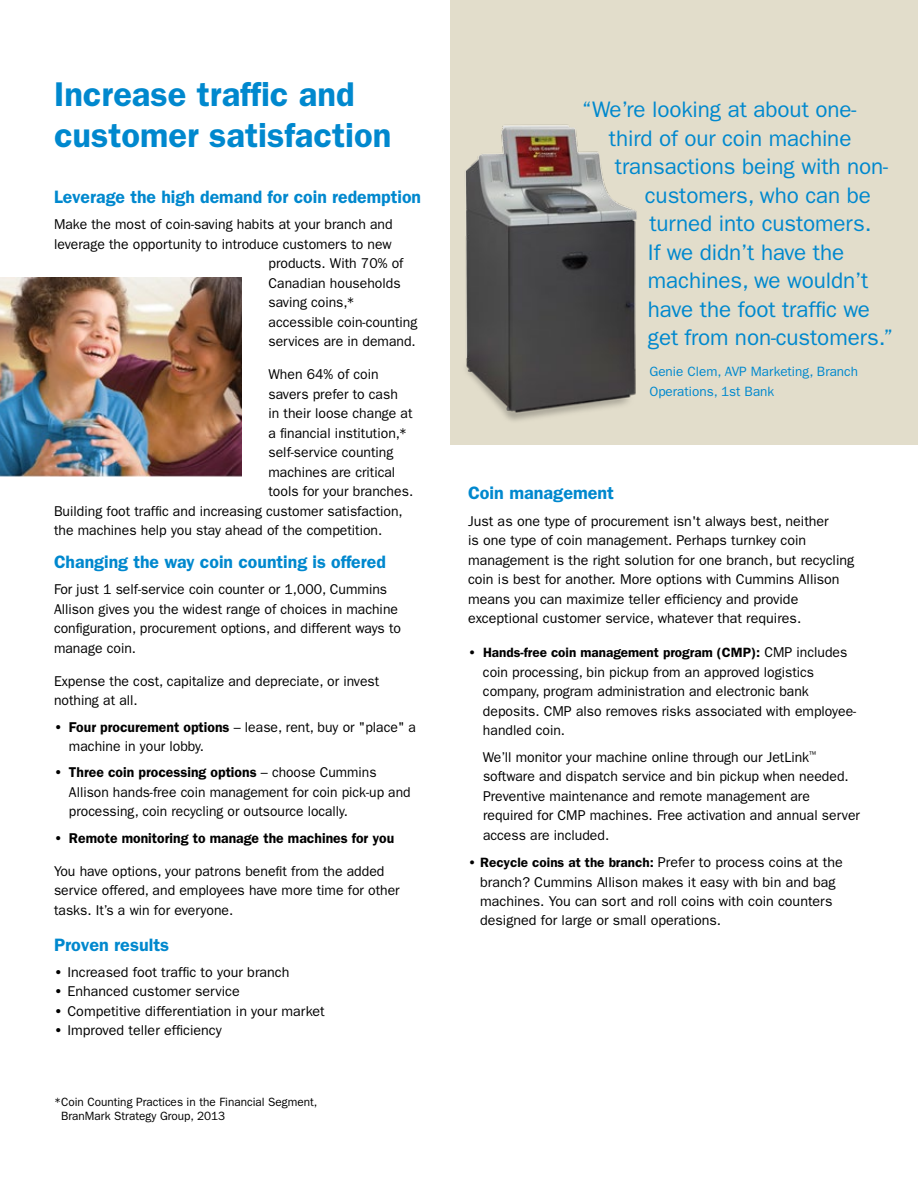
<style>
.page{position:relative;width:918px;height:1188px;background:#fff}
.page>*{position:absolute;margin:0;border:0;box-sizing:border-box;transform-origin:0 0}
.t1{font:600 34.5px/40.5px "ITC Franklin Gothic Std";color:#0088ce}
.t2{font:22.5px "ITC Franklin Gothic Std";letter-spacing:-.005em;color:#0088ce}
.t3{font:600 18px "ITC Franklin Gothic Std";color:#0088ce}
.t4{font:14.25px/19.5px "ITC Franklin Gothic Std";color:#000}
.t5{font:600 14.25px "ITC Franklin Gothic Std";color:#000}
.t6{font:600 13.5px "ITC Franklin Gothic Std";color:#000}
.t7{font:13.5px/19.5px "ITC Franklin Gothic Std";color:#0088ce}
.t8{font:12px/13.5px "ITC Franklin Gothic Std";color:#000}
.s1{font-weight:600}
.s2{font-weight:400;font-size:14.25px}
</style>
<div class="page">
<div style="left:450px;top:0;width:468px;height:445px;background:#e2ddcb"></div>
<img style="left:465px;top:124px;width:172px;height:297px">
<img style="left:0;top:278px;width:242px;height:198px">
<h1 class="t1" style="left:54px;top:74px;width:339px">Increase traffic and customer satisfaction</h1>
<p class="t3" style="left:54px;top:186px;width:369px">Leverage the high demand for coin redemption</p>
<p class="t4" style="left:54px;top:215px;width:340px">Make the most of coin-saving habits at your branch and</p>
<p class="t4" style="left:54px;top:234px;width:339px">leverage the opportunity to introduce customers to new</p>
<p class="t4" style="left:269px;top:254px;width:136px">products. With 70% of</p>
<p class="t4" style="left:269px;top:273px;width:134px">Canadian households</p>
<p class="t4" style="left:269px;top:293px;width:88px">saving coins,*</p>
<p class="t4" style="left:269px;top:312px;width:150px">accessible coin-counting</p>
<p class="t4" style="left:269px;top:332px;width:149px">services are in demand.</p>
<p class="t4" style="left:269px;top:365px;width:112px">When 64% of coin</p>
<p class="t4" style="left:269px;top:384px;width:131px">savers prefer to cash</p>
<p class="t4" style="left:269px;top:404px;width:146px">in their loose change at</p>
<p class="t4" style="left:269px;top:423px;width:140px">a financial institution,*</p>
<p class="t4" style="left:269px;top:443px;width:126px">self-service counting</p>
<p class="t4" style="left:269px;top:462px;width:128px">machines are critical</p>
<p class="t4" style="left:269px;top:482px;width:146px">tools for your branches.</p>
<p class="t4" style="left:54px;top:501px;width:350px">Building foot traffic and increasing customer satisfaction,</p>
<p class="t4" style="left:54px;top:521px;width:330px">the machines help you stay ahead of the competition.</p>
<p class="t3" style="left:54px;top:551px;width:333px">Changing the way coin counting is offered</p>
<p class="t4" style="left:54px;top:580px;width:349px">For just 1 self-service coin counter or 1,000, Cummins Allison gives you the widest range of choices in machine configuration, procurement options, and different ways to manage coin.</p>
<p class="t4" style="left:54px;top:671px;width:327px">Expense the cost, capitalize and depreciate, or invest nothing at all.</p>
<p class="t4" style="left:69px;top:717px;width:349px;text-indent:-15px"><span class="s1">• Four procurement options</span> – lease, rent, buy or "place" a machine in your lobby.</p>
<p class="t4" style="left:69px;top:763px;width:343px;text-indent:-15px"><span class="s1">• Three coin processing options</span> – choose Cummins<br>Allison hands-free coin management for coin pick-up and processing, coin recycling or outsource locally.</p>
<p class="t5" style="left:54px;top:829px;width:342px">• Remote monitoring to manage the machines for you</p>
<p class="t4" style="left:54px;top:861px;width:347px">You have options, your patrons benefit from the added service offered, and employees have more time for other tasks. It’s a win for everyone.</p>
<p class="t3" style="left:54px;top:934px;width:117px">Proven results</p>
<p class="t4" style="left:54px;top:962px;width:237px"><span class="s1">•</span> Increased foot traffic to your branch</p>
<p class="t4" style="left:54px;top:982px;width:187px"><span class="s1">•</span> Enhanced customer service</p>
<p class="t4" style="left:54px;top:1001px;width:272px"><span class="s1">•</span> Competitive differentiation in your market</p>
<p class="t4" style="left:54px;top:1021px;width:169px"><span class="s1">•</span> Improved teller efficiency</p>
<p class="t8" style="left:61px;top:1096px;width:258px;text-indent:-7px">*Coin Counting Practices in the Financial Segment,<br>BranMark Strategy Group, 2013</p>
<h2 class="t2" style="left:582px;top:97px;width:276px">“We’re looking at about one-</h2>
<h2 class="t2" style="left:609px;top:125px;width:244px">third of our coin machine</h2>
<h2 class="t2" style="left:615px;top:154px;width:275px">transactions being with non-</h2>
<h2 class="t2" style="left:645px;top:182px;width:228px">customers, who can be</h2>
<h2 class="t2" style="left:649px;top:211px;width:223px">turned into customers.</h2>
<h2 class="t2" style="left:648px;top:239px;width:198px">If we didn’t have the</h2>
<h2 class="t2" style="left:648px;top:268px;width:222px">machines, we wouldn’t</h2>
<h2 class="t2" style="left:648px;top:296px;width:223px">have the foot traffic we</h2>
<h2 class="t2" style="left:648px;top:325px;width:247px">get from non-customers.”</h2>
<p class="t7" style="left:649px;top:362px;width:210px">Genie Clem, AVP Marketing, Branch<br>Operations, 1st Bank</p>
<p class="t3" style="left:468px;top:483px;width:148px">Coin management</p>
<p class="t4" style="left:468px;top:511px;width:388px">Just as one type of procurement isn't always best, neither<br>is one type of coin management. Perhaps turnkey coin management is the right solution for one branch, but recycling coin is best for another. More options with Cummins Allison means you can maximize teller efficiency and provide exceptional customer service, whatever that requires.</p>
<p class="t6" style="left:468px;top:645px;width:381px">• Hands-free coin management program (CMP): <span class="s2">CMP includes</span></p>
<p class="t4" style="left:483px;top:662px;width:375px">coin processing, bin pickup from an approved logistics company, program administration and electronic bank deposits. CMP also removes risks associated with employee&shy;handled coin.</p>
<p class="t4" style="left:483px;top:747px;width:379px">We’ll monitor your machine online through our JetLink<sup>™ </sup>software and dispatch service and bin pickup when needed.<br>Preventive maintenance and remote management are required for CMP machines. Free activation and annual server access are included.</p>
<p class="t6" style="left:468px;top:854px;width:376px">• Recycle coins at the branch: <span class="s2">Prefer to process coins at the</span></p>
<p class="t4" style="left:480px;top:872px;width:357px">branch? Cummins Allison makes it easy with bin and bag machines. You can sort and roll coins with coin counters designed for large or small operations.</p>
</div>
